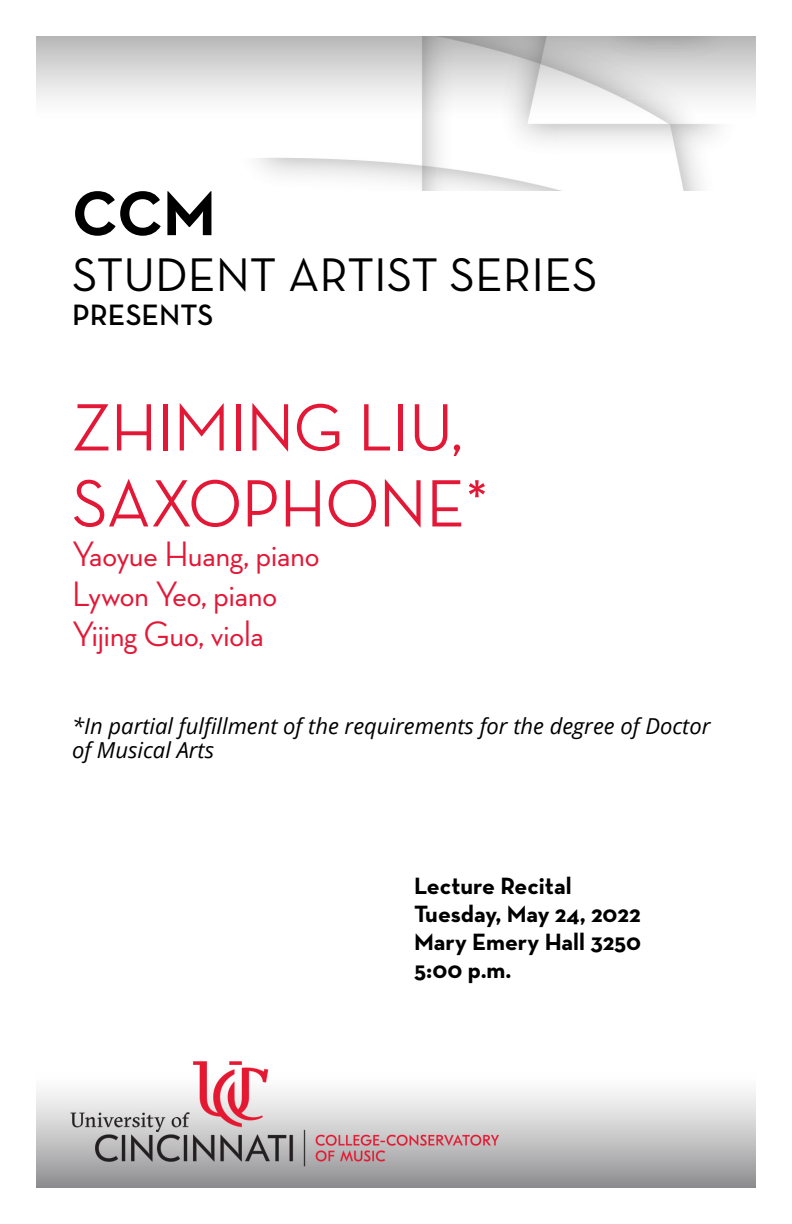
<style>
.page{position:relative;width:792px;height:1224px;background:#fff}
.page>*{position:absolute;margin:0;border:0;box-sizing:border-box;transform-origin:0 0}
.Concert_Title{font:500 68px/76px "Neutra Disp";color:#e31837}
.Page_Intro{font:700 64px "Neutra Text";color:#000}
.Page_Intro-2{font:48px "Neutra Text";color:#000}
.Concert_Title-2{font:500 36px "Neutra Disp";color:#e31837}
.Page_Intro-3{font:600 30px "Neutra Text";color:#000}
.Date_Venue_Time{font:700 24px "Neutra Text";color:#000}
.Concert_Title-3{font:italic 22px/24px "Open Sans";color:#000}
</style>
<div class="page">
<img style="left:36px;top:36px;width:720px;height:154px">
<img style="left:36px;top:1061px;width:720px;height:127px">
<h1 class="Page_Intro" style="left:72px;top:173px;width:145px">CCM</h1>
<h1 class="Page_Intro-2" style="left:72px;top:246px;width:527px">STUDENT ARTIST SERIES</h1>
<h1 class="Page_Intro-3" style="left:72px;top:297px;width:143px">PRESENTS</h1>
<h1 class="Concert_Title" style="left:72px;top:390px;width:419px">ZHIMING LIU,<br>SAXOPHONE*</h1>
<h1 class="Concert_Title-2" style="left:72px;top:534px;width:249px">Yaoyue Huang, piano</h1>
<h1 class="Concert_Title-2" style="left:72px;top:574px;width:207px">Lywon Yeo, piano</h1>
<h1 class="Concert_Title-2" style="left:72px;top:614px;width:193px">Yijing Guo, viola</h1>
<h1 class="Concert_Title-3" style="left:72px;top:714px;width:640px">*In partial fulfillment of the requirements for the degree of Doctor of Musical Arts</h1>
<h3 class="Date_Venue_Time" style="left:414px;top:871px;width:159px">Lecture Recital</h3>
<h3 class="Date_Venue_Time" style="left:414px;top:899px;width:228px">Tuesday, May 24, 2022</h3>
<h3 class="Date_Venue_Time" style="left:414px;top:927px;width:229px">Mary Emery Hall 3250</h3>
<h3 class="Date_Venue_Time" style="left:414px;top:955px;width:99px">5:00 p.m.</h3>
</div>
